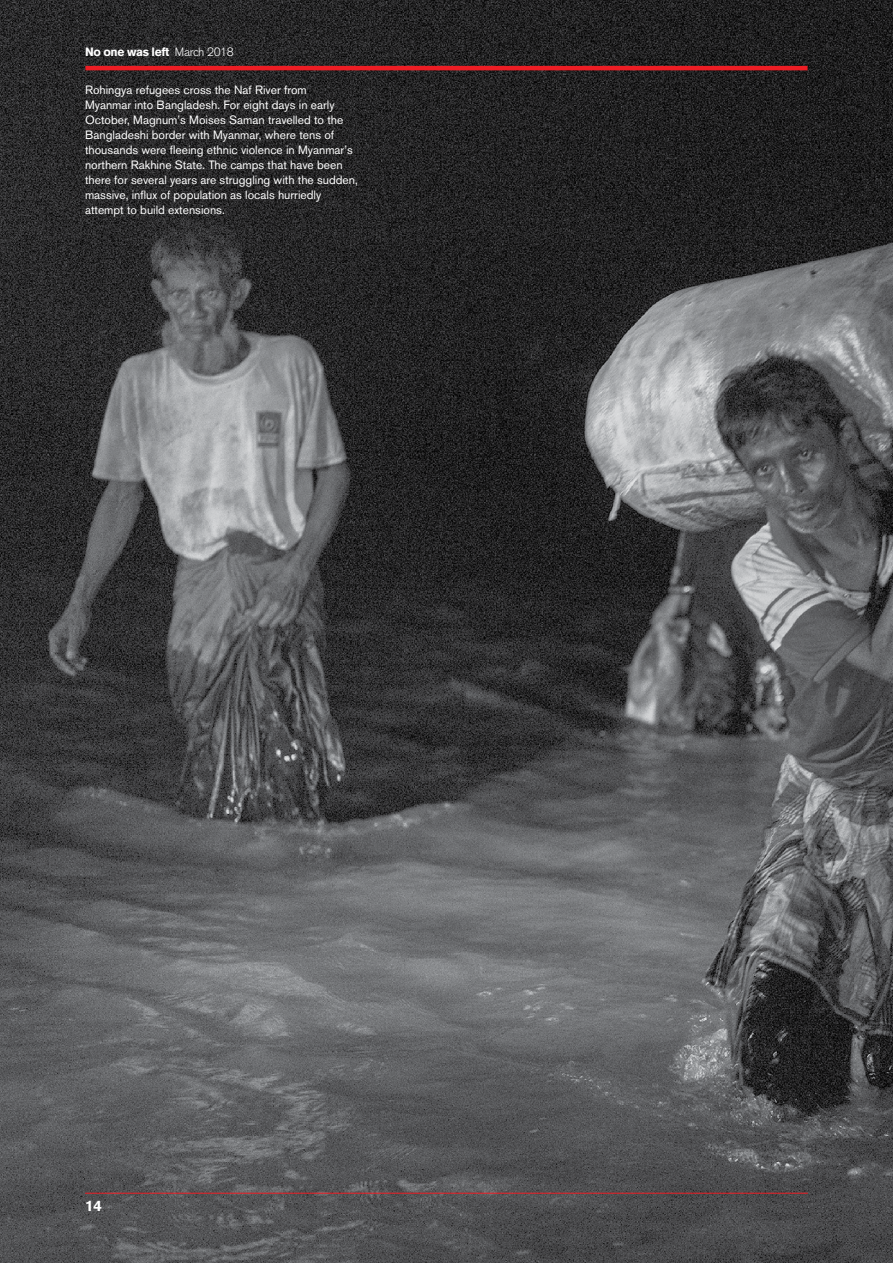
<style>
.page{position:relative;width:893px;height:1263px;background:#fff}
.page>*{position:absolute;margin:0;border:0;box-sizing:border-box;transform-origin:0 0}
.t1{font:700 15px "Akzidenz Grotesk BE";color:#fff}
.t2{font:12px/15px "Akzidenz Grotesk BE";color:#fff}
.t3{font:700 12px "Akzidenz Grotesk BE";letter-spacing:-.03em;color:#fff}
.s1{font-weight:300}
</style>
<div class="page">
<img style="left:0;top:0;width:893px;height:1263px">
<hr style="left:85px;top:66px;width:722px;height:4px;background:#ed1d24">
<hr style="left:85px;top:1193px;width:722px;height:1px;background:#ed1d24">
<p class="t3" style="left:85px;top:45px;width:150px">No one was left <span class="s1">March 2018</span></p>
<p class="t2" style="left:85px;top:82px;width:274px">Rohingya refugees cross the Naf River from<br>Myanmar into Bangladesh. For eight days in early October, Magnum’s Moises Saman travelled to the Bangladeshi border with Myanmar, where tens of thousands were fleeing ethnic violence in Myanmar’s northern Rakhine State. The camps that have been there for several years are struggling with the sudden, massive, influx of population as locals hurriedly attempt to build extensions.</p>
<p class="t1" style="left:85px;top:1197px;width:18px">14</p>
</div>
